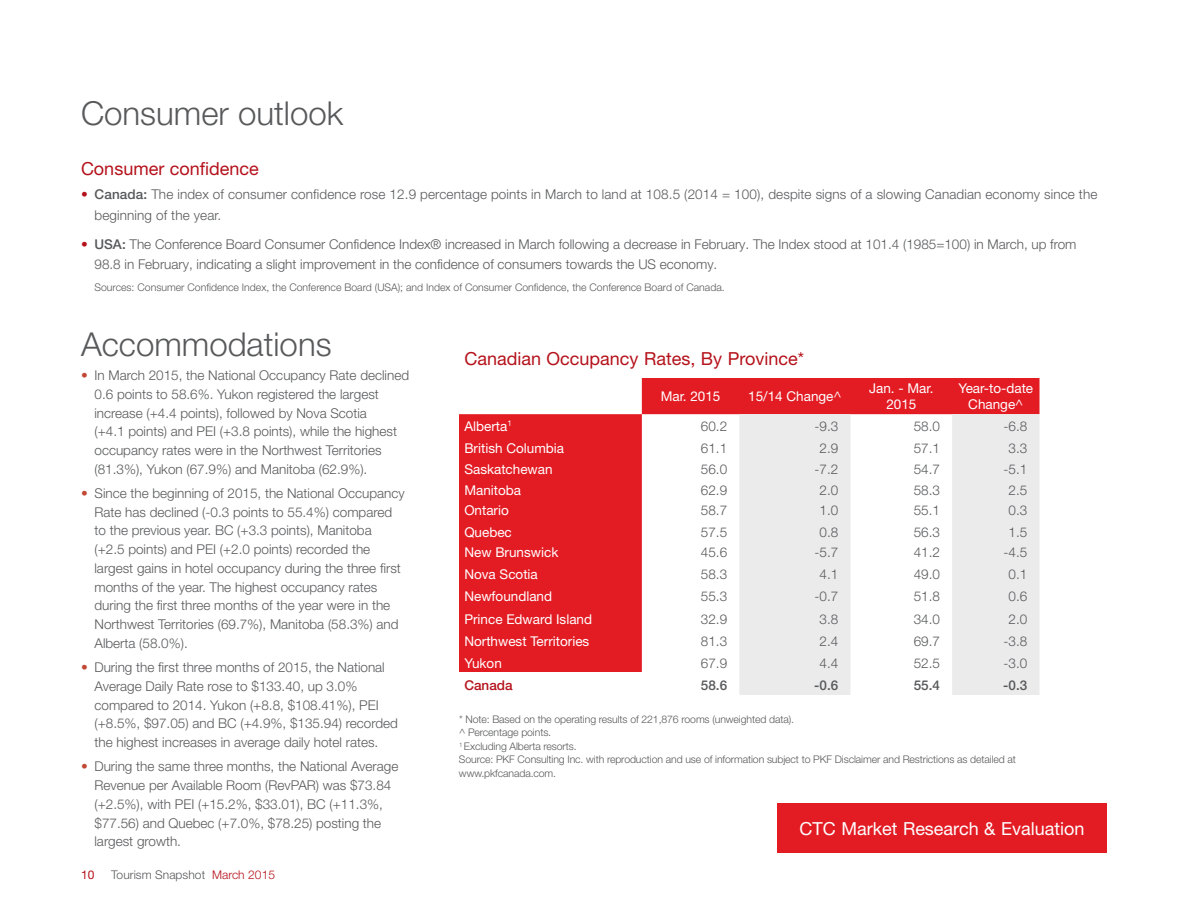
<style>
.page{position:relative;width:1188px;height:918px;background:#fff}
.page>*{position:absolute;margin:0;border:0;box-sizing:border-box;transform-origin:0 0}
.t1{font:300 33px "Helvetica Neue LT Pro";color:#58595b}
.t2{font:18px "Helvetica Neue LT Pro";color:#b5121b}
.t3{font:18px "Helvetica Neue LT Pro";color:#fff}
.t4{font:300 13.5px/18.8px "Helvetica Neue LT Pro";color:#58595b}
.t5{font:13.5px/15.8px "Helvetica Neue LT Pro";color:#fff;text-align:center}
.t6{font:500 13.5px "Helvetica Neue LT Pro";color:#58595b}
.t7{font:500 13.5px "Helvetica Neue LT Pro";color:#b5121b}
.t8{font:300 12px "Helvetica Neue LT Pro";letter-spacing:.005em;color:#58595b}
.t9{font:12px "Helvetica Neue LT Pro";color:#b5121b}
.t10{font:300 10.5px/13.5px "Helvetica Neue LT Pro";letter-spacing:-.01em;color:#58595b}
.s1{color:#b5121b}
.s2{font-weight:500}
.s3{color:#c24836}
</style>
<div class="page">
<div style="left:777px;top:803px;width:330px;height:50px;background:#e31b23"></div>
<svg style="left:459px;top:378px;width:581px;height:294px;fill:#e31b23"></svg>
<svg style="left:739px;top:414px;width:301px;height:281px;fill:#ebebec"></svg>
<h1 class="t1" style="left:81px;top:93px;width:264px">Consumer outlook</h1>
<h2 class="t2" style="left:81px;top:157px;width:179px">Consumer confidence</h2>
<p class="t4" style="left:95px;top:184px;width:1004px;line-height:20.2px;text-indent:-14px"><span class="s1">•</span> <span class="s2">Canada:</span> The index of consumer confidence rose 12.9 percentage points in March to land at 108.5 (2014 = 100), despite signs of a slowing Canadian economy since the beginning of the year.</p>
<p class="t4" style="left:95px;top:233px;width:984px;line-height:20.2px;text-indent:-14px"><span class="s1">•</span> <span class="s2">USA:</span> The Conference Board Consumer Confidence Index® increased in March following a decrease in February. The Index stood at 101.4 (1985=100) in March, up from<br>98.8 in February, indicating a slight improvement in the confidence of consumers towards the US economy.</p>
<p class="t10" style="left:95px;top:281px;width:632px">Sources: Consumer Confidence Index, the Conference Board (USA); and Index of Consumer Confidence, the Conference Board of Canada.</p>
<h1 class="t1" style="left:81px;top:324px;width:252px">Accommodations</h1>
<p class="t4" style="left:94px;top:366px;width:316px;text-indent:-14px"><span class="s3">•</span> In March 2015, the National Occupancy Rate declined 0.6 points to 58.6%. Yukon registered the largest increase (+4.4 points), followed by Nova Scotia<br>(+4.1 points) and PEI (+3.8 points), while the highest occupancy rates were in the Northwest Territories (81.3%), Yukon (67.9%) and Manitoba (62.9%).</p>
<p class="t4" style="left:94px;top:484px;width:312px;text-indent:-14px"><span class="s3">•</span> Since the beginning of 2015, the National Occupancy Rate has declined (-0.3 points to 55.4%) compared to the previous year. BC (+3.3 points), Manitoba (+2.5 points) and PEI (+2.0 points) recorded the largest gains in hotel occupancy during the three first months of the year. The highest occupancy rates during the first three months of the year were in the Northwest Territories (69.7%), Manitoba (58.3%) and Alberta (58.0%).</p>
<p class="t4" style="left:94px;top:658px;width:305px;text-indent:-14px"><span class="s3">•</span> During the first three months of 2015, the National Average Daily Rate rose to $133.40, up 3.0% compared to 2014. Yukon (+8.8, $108.41%), PEI (+8.5%, $97.05) and BC (+4.9%, $135.94) recorded the highest increases in average daily hotel rates.</p>
<p class="t4" style="left:94px;top:757px;width:305px;text-indent:-14px"><span class="s3">•</span> During the same three months, the National Average Revenue per Available Room (RevPAR) was $73.84 (+2.5%), with PEI (+15.2%, $33.01), BC (+11.3%, $77.56) and Quebec (+7.0%, $78.25) posting the largest growth.</p>
<p class="t9" style="left:81px;top:867px;width:15px">10</p>
<p class="t8" style="left:111px;top:867px;width:165px">Tourism Snapshot <span class="s1">March 2015</span></p>
<h2 class="t2" style="left:464px;top:347px;width:341px">Canadian Occupancy Rates, By Province*</h2>
<p class="t5" style="left:661px;top:388px;width:61px">Mar. 2015</p>
<p class="t5" style="left:748px;top:388px;width:95px">15/14 Change^</p>
<p class="t5" style="left:869px;top:380px;width:66px">Jan. - Mar.<br>2015</p>
<p class="t5" style="left:958px;top:380px;width:76px">Year-to-date<br>Change^</p>
<p class="t5" style="left:464px;top:418px;width:49px">Alberta<sup>1</sup></p>
<p class="t4" style="left:701px;top:416px;width:28px">60.2</p>
<p class="t4" style="left:815px;top:416px;width:25px">-9.3</p>
<p class="t4" style="left:914px;top:416px;width:28px">58.0</p>
<p class="t4" style="left:1004px;top:416px;width:25px">-6.8</p>
<p class="t5" style="left:464px;top:440px;width:101px">British Columbia</p>
<p class="t4" style="left:701px;top:438px;width:28px">61.1</p>
<p class="t4" style="left:820px;top:438px;width:20px">2.9</p>
<p class="t4" style="left:914px;top:438px;width:28px">57.1</p>
<p class="t4" style="left:1009px;top:438px;width:20px">3.3</p>
<p class="t5" style="left:464px;top:461px;width:90px">Saskatchewan</p>
<p class="t4" style="left:701px;top:460px;width:28px">56.0</p>
<p class="t4" style="left:815px;top:460px;width:25px">-7.2</p>
<p class="t4" style="left:914px;top:460px;width:28px">54.7</p>
<p class="t4" style="left:1004px;top:460px;width:25px">-5.1</p>
<p class="t5" style="left:464px;top:482px;width:58px">Manitoba</p>
<p class="t4" style="left:701px;top:480px;width:28px">62.9</p>
<p class="t4" style="left:820px;top:480px;width:20px">2.0</p>
<p class="t4" style="left:914px;top:480px;width:28px">58.3</p>
<p class="t4" style="left:1009px;top:480px;width:20px">2.5</p>
<p class="t5" style="left:464px;top:502px;width:46px">Ontario</p>
<p class="t4" style="left:701px;top:501px;width:28px">58.7</p>
<p class="t4" style="left:820px;top:501px;width:20px">1.0</p>
<p class="t4" style="left:914px;top:501px;width:28px">55.1</p>
<p class="t4" style="left:1009px;top:501px;width:20px">0.3</p>
<p class="t5" style="left:464px;top:524px;width:49px">Quebec</p>
<p class="t4" style="left:701px;top:523px;width:28px">57.5</p>
<p class="t4" style="left:820px;top:523px;width:20px">0.8</p>
<p class="t4" style="left:914px;top:523px;width:28px">56.3</p>
<p class="t4" style="left:1009px;top:523px;width:20px">1.5</p>
<p class="t5" style="left:464px;top:544px;width:95px">New Brunswick</p>
<p class="t4" style="left:701px;top:543px;width:28px">45.6</p>
<p class="t4" style="left:815px;top:543px;width:25px">-5.7</p>
<p class="t4" style="left:914px;top:543px;width:28px">41.2</p>
<p class="t4" style="left:1004px;top:543px;width:25px">-4.5</p>
<p class="t5" style="left:464px;top:566px;width:75px">Nova Scotia</p>
<p class="t4" style="left:701px;top:565px;width:28px">58.3</p>
<p class="t4" style="left:820px;top:565px;width:20px">4.1</p>
<p class="t4" style="left:914px;top:565px;width:28px">49.0</p>
<p class="t4" style="left:1009px;top:565px;width:20px">0.1</p>
<p class="t5" style="left:464px;top:588px;width:89px">Newfoundland</p>
<p class="t4" style="left:701px;top:587px;width:28px">55.3</p>
<p class="t4" style="left:815px;top:587px;width:25px">-0.7</p>
<p class="t4" style="left:914px;top:587px;width:28px">51.8</p>
<p class="t4" style="left:1009px;top:587px;width:20px">0.6</p>
<p class="t5" style="left:464px;top:611px;width:129px">Prince Edward Island</p>
<p class="t4" style="left:701px;top:609px;width:28px">32.9</p>
<p class="t4" style="left:820px;top:609px;width:20px">3.8</p>
<p class="t4" style="left:914px;top:609px;width:28px">34.0</p>
<p class="t4" style="left:1009px;top:609px;width:20px">2.0</p>
<p class="t5" style="left:464px;top:633px;width:126px">Northwest Territories</p>
<p class="t4" style="left:701px;top:631px;width:28px">81.3</p>
<p class="t4" style="left:820px;top:631px;width:20px">2.4</p>
<p class="t4" style="left:914px;top:631px;width:28px">69.7</p>
<p class="t4" style="left:1004px;top:631px;width:25px">-3.8</p>
<p class="t5" style="left:464px;top:655px;width:39px">Yukon</p>
<p class="t4" style="left:701px;top:653px;width:28px">67.9</p>
<p class="t4" style="left:820px;top:653px;width:20px">4.4</p>
<p class="t4" style="left:914px;top:653px;width:28px">52.5</p>
<p class="t4" style="left:1004px;top:653px;width:25px">-3.0</p>
<p class="t7" style="left:464px;top:677px;width:50px">Canada</p>
<p class="t6" style="left:701px;top:677px;width:28px">58.6</p>
<p class="t6" style="left:814px;top:677px;width:26px">-0.6</p>
<p class="t6" style="left:914px;top:677px;width:28px">55.4</p>
<p class="t6" style="left:1003px;top:677px;width:26px">-0.3</p>
<p class="t10" style="left:459px;top:712px;width:559px">* Note: Based on the operating results of 221,876 rooms (unweighted data).<br>^ Percentage points.<br><sup>1</sup> Excluding Alberta resorts.<br>Source: PKF Consulting Inc. with reproduction and use of information subject to PKF Disclaimer and Restrictions as detailed at www.pkfcanada.com.</p>
<h2 class="t3" style="left:800px;top:817px;width:286px">CTC Market Research &amp; Evaluation</h2>
</div>
